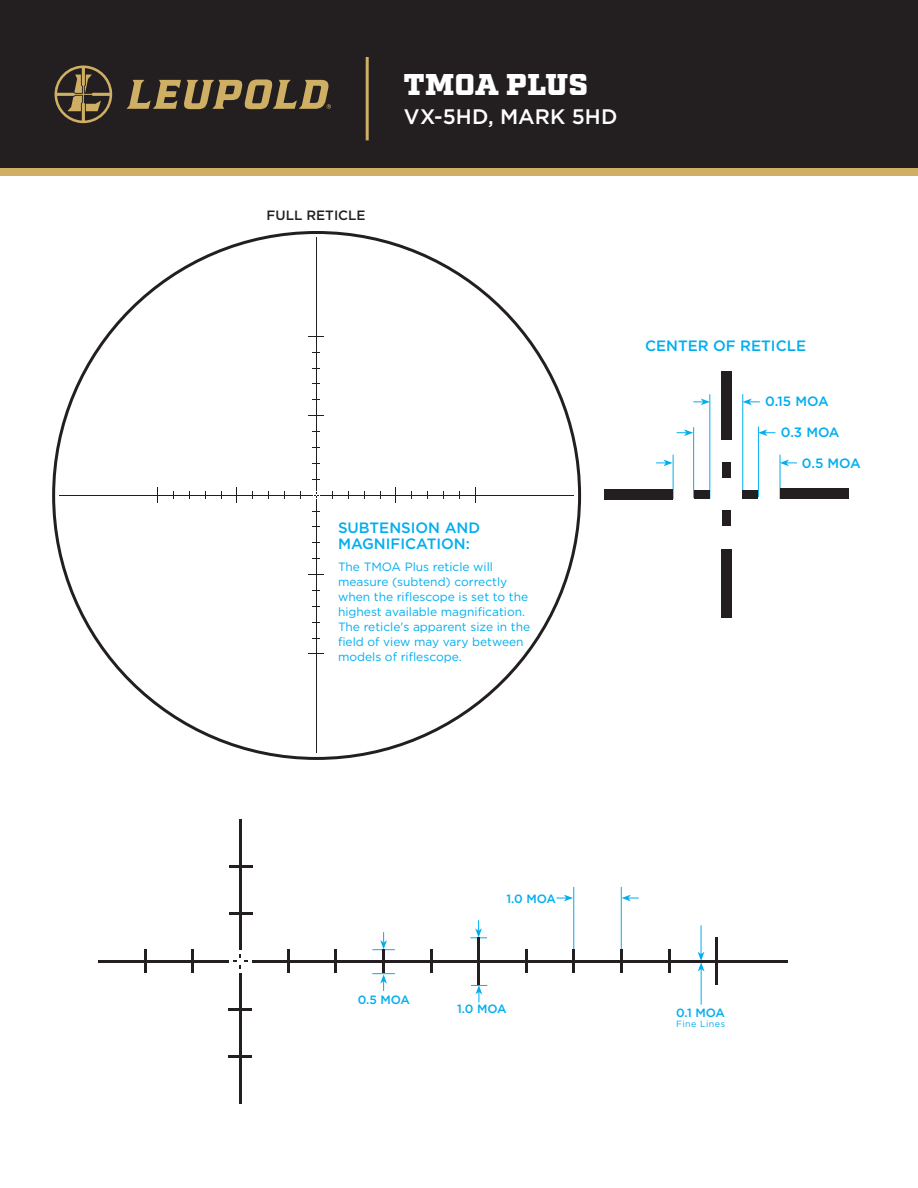
<style>
.page{position:relative;width:918px;height:1188px;background:#fff}
.page>*{position:absolute;margin:0;border:0;box-sizing:border-box;transform-origin:0 0}
.t1{font:900 30px "Factoria";letter-spacing:.015em;color:#fff}
.t2{font:500 21px "Gotham";letter-spacing:.005em;color:#fff}
.t3{font:500 15px/16.5px "Gotham";color:#00aeef}
.t4{font:500 13.5px "Gotham";color:#00aeef}
.t5{font:500 13.5px "Gotham";color:#231f20}
.t6{font:12px/15px "Gotham";color:#00aeef}
.t7{font:500 12px "Gotham";letter-spacing:-.02em;color:#00aeef}
.t8{font:9px "Gotham";letter-spacing:.05em;color:#00aeef}
</style>
<div class="page">
<svg style="left:471px;top:985px;width:16px;height:17px"></svg>
<svg style="left:470px;top:920px;width:17px;height:19px"></svg>
<svg style="left:372px;top:932px;width:23px;height:18px"></svg>
<svg style="left:372px;top:973px;width:23px;height:18px"></svg>
<hr style="left:701px;top:969px;width:1px;height:36px;background:#00aeef">
<svg style="left:698px;top:925px;width:7px;height:46px"></svg>
<hr style="left:573px;top:887px;width:1px;height:62px;background:#00aeef">
<hr style="left:621px;top:887px;width:1px;height:62px;background:#00aeef">
<svg style="left:622px;top:895px;width:17px;height:6px"></svg>
<svg style="left:556px;top:895px;width:17px;height:6px"></svg>
<hr style="left:758px;top:427px;width:1px;height:70px;background:#00aeef">
<hr style="left:742px;top:394px;width:1px;height:104px;background:#00aeef">
<hr style="left:710px;top:394px;width:1px;height:104px;background:#00aeef">
<hr style="left:780px;top:455px;width:1px;height:44px;background:#00aeef">
<hr style="left:693px;top:427px;width:1px;height:71px;background:#00aeef">
<hr style="left:673px;top:455px;width:1px;height:44px;background:#00aeef">
<svg style="left:743px;top:399px;width:17px;height:6px"></svg>
<svg style="left:758px;top:429px;width:17px;height:7px"></svg>
<svg style="left:780px;top:460px;width:17px;height:6px"></svg>
<svg style="left:693px;top:399px;width:17px;height:6px"></svg>
<svg style="left:677px;top:429px;width:16px;height:7px"></svg>
<svg style="left:656px;top:460px;width:17px;height:6px"></svg>
<div style="left:0;top:0;width:918px;height:172px;background:#231f20"></div>
<div style="left:0;top:168px;width:918px;height:8px;background:#ceaf63"></div>
<svg style="left:54px;top:65px;width:277px;height:59px"></svg>
<hr style="left:366px;top:57px;width:3px;height:83px;background:#ceaf63">
<div style="left:604px;top:489px;width:68px;height:11px;background:#231f20"></div>
<div style="left:694px;top:490px;width:16px;height:8px;background:#231f20"></div>
<div style="left:743px;top:490px;width:15px;height:8px;background:#231f20"></div>
<div style="left:722px;top:462px;width:8px;height:16px;background:#231f20"></div>
<div style="left:722px;top:510px;width:8px;height:16px;background:#231f20"></div>
<div style="left:780px;top:489px;width:69px;height:10px;background:#231f20"></div>
<div style="left:721px;top:372px;width:11px;height:68px;background:#231f20"></div>
<div style="left:721px;top:549px;width:11px;height:68px;background:#231f20"></div>
<hr style="left:59px;top:495px;width:253px;height:1px;background:#231f20">
<svg style="left:157px;top:487px;width:1px;height:16px"></svg>
<hr style="left:320px;top:495px;width:254px;height:1px;background:#231f20">
<svg style="left:395px;top:487px;width:1px;height:16px"></svg>
<svg style="left:475px;top:487px;width:1px;height:16px"></svg>
<hr style="left:316px;top:237px;width:1px;height:254px;background:#231f20">
<svg style="left:308px;top:415px;width:16px;height:1px"></svg>
<svg style="left:308px;top:336px;width:16px;height:1px"></svg>
<hr style="left:316px;top:499px;width:1px;height:254px;background:#231f20">
<svg style="left:308px;top:574px;width:16px;height:1px"></svg>
<hr style="left:98px;top:960px;width:131px;height:3px;background:#231f20">
<svg style="left:233px;top:954px;width:15px;height:15px"></svg>
<hr style="left:191px;top:949px;width:3px;height:24px;background:#231f20">
<hr style="left:144px;top:949px;width:2px;height:24px;background:#231f20">
<hr style="left:252px;top:960px;width:536px;height:3px;background:#231f20">
<hr style="left:287px;top:950px;width:2px;height:23px;background:#231f20">
<hr style="left:335px;top:950px;width:2px;height:23px;background:#231f20">
<hr style="left:382px;top:950px;width:3px;height:23px;background:#231f20">
<hr style="left:430px;top:949px;width:2px;height:24px;background:#231f20">
<hr style="left:478px;top:938px;width:2px;height:47px;background:#231f20">
<hr style="left:525px;top:949px;width:3px;height:24px;background:#231f20">
<hr style="left:573px;top:949px;width:2px;height:24px;background:#231f20">
<hr style="left:620px;top:949px;width:3px;height:24px;background:#231f20">
<hr style="left:668px;top:949px;width:3px;height:24px;background:#231f20">
<hr style="left:716px;top:938px;width:2px;height:47px;background:#231f20">
<hr style="left:239px;top:819px;width:3px;height:130px;background:#231f20">
<hr style="left:229px;top:912px;width:23px;height:3px;background:#231f20">
<hr style="left:229px;top:865px;width:23px;height:2px;background:#231f20">
<hr style="left:239px;top:974px;width:3px;height:130px;background:#231f20">
<hr style="left:228px;top:1008px;width:24px;height:3px;background:#231f20">
<hr style="left:228px;top:1056px;width:24px;height:2px;background:#231f20">
<p class="t5" style="left:267px;top:206px;width:101px">FULL RETICLE</p>
<h1 class="t1" style="left:404px;top:67px;width:185px">TMOA PLUS</h1>
<h2 class="t2" style="left:404px;top:103px;width:215px">VX-5HD, MARK 5HD</h2>
<p class="t3" style="left:338px;top:519px;width:144px">SUBTENSION AND<br>MAGNIFICATION:</p>
<p class="t6" style="left:338px;top:559px;width:194px">The TMOA Plus reticle will measure (subtend) correctly when the riflescope is set to the highest available magnification.<br>The reticle's apparent size in the field of view may vary between models of riflescope.</p>
<p class="t3" style="left:645px;top:337px;width:162px">CENTER OF RETICLE</p>
<p class="t4" style="left:765px;top:392px;width:65px">0.15 MOA</p>
<p class="t4" style="left:781px;top:424px;width:60px">0.3 MOA</p>
<p class="t4" style="left:802px;top:455px;width:60px">0.5 MOA</p>
<p class="t7" style="left:358px;top:992px;width:54px">0.5 MOA</p>
<p class="t7" style="left:506px;top:891px;width:51px">1.0 MOA</p>
<p class="t7" style="left:457px;top:1001px;width:51px">1.0 MOA</p>
<p class="t7" style="left:676px;top:1005px;width:50px">0.1 MOA</p>
<p class="t8" style="left:676px;top:1018px;width:51px">Fine Lines</p>
</div>
